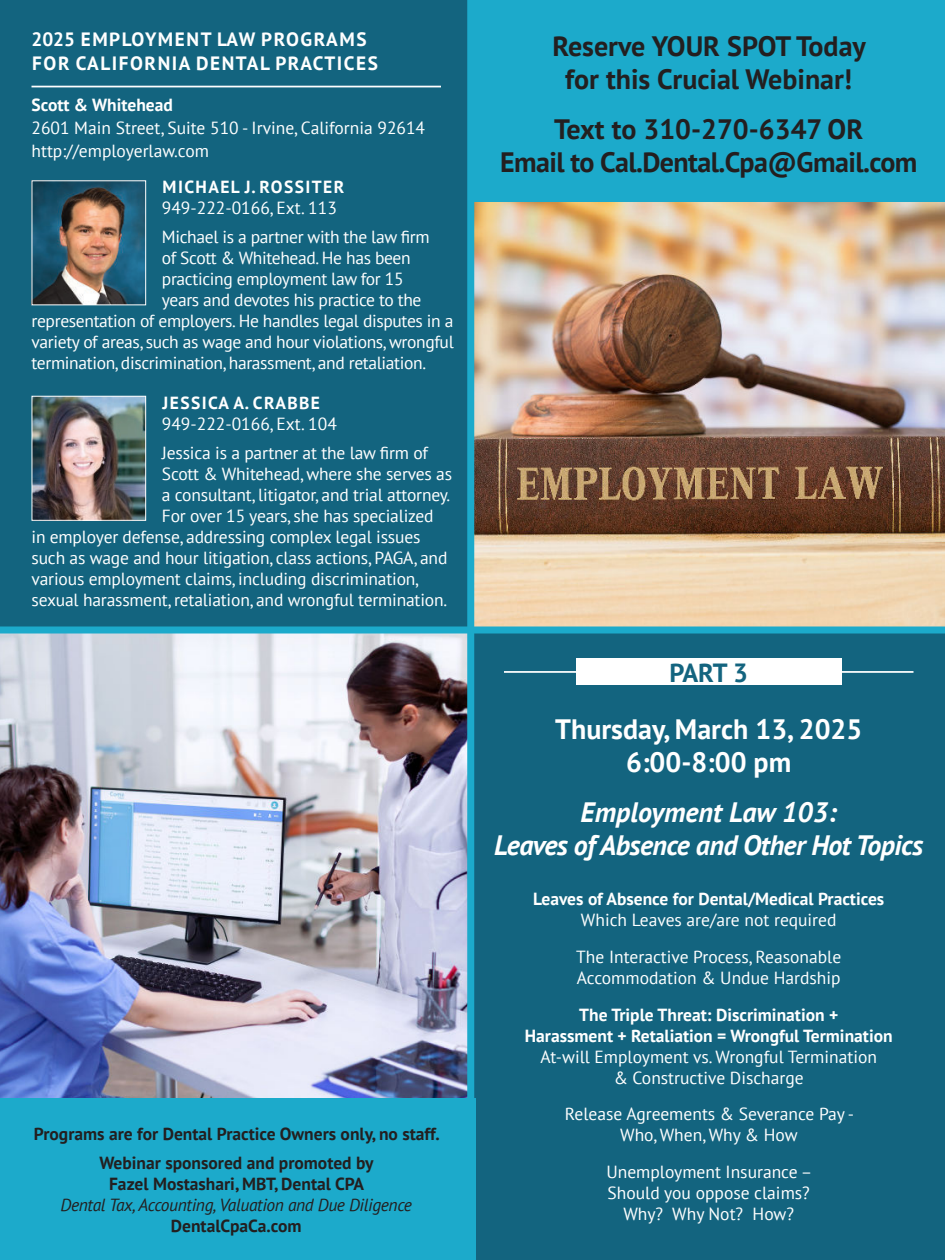
<style>
.page{position:relative;width:945px;height:1260px;background:#fff}
.page>*{position:absolute;margin:0;border:0;box-sizing:border-box;transform-origin:0 0}
.t1{font:700 28px/33.6px "PT Sans";letter-spacing:-.02em;color:#231f20;text-align:center}
.t2{font:italic 700 28px/33.6px "PT Sans";letter-spacing:-.02em;color:#fff;text-align:center}
.t3{font:700 28px/33.6px "PT Sans";color:#231f20;text-align:center}
.t4{font:700 28px/33.6px "PT Sans";color:#fff;text-align:center}
.t5{font:700 26.25px "PT Sans";color:#13647f}
.t6{font:700 19.25px/24.5px "PT Sans";letter-spacing:.08em;color:#fff}
.t7{font:17.5px/21px "PT Sans";letter-spacing:-.01em;color:#fff}
.t8{font:700 17.5px/21px "PT Sans";color:#fff;text-align:center}
.t9{font:700 17.5px/28.9px "PT Sans";color:#231f20;text-align:center}
.t10{font:italic 17.5px "PT Sans";letter-spacing:-.02em;color:#231f20}
.t11{font:700 17.5px "PT Sans";letter-spacing:.08em;color:#fff}
</style>
<div class="page">
<img style="left:0;top:633px;width:467px;height:466px">
<div style="left:0;top:0;width:474px;height:629px;background:#13647f"></div>
<img style="left:474px;top:202px;width:471px;height:424px">
<div style="left:473px;top:631px;width:472px;height:629px;background:#13647f"></div>
<div style="left:576px;top:659px;width:266px;height:26px;background:#fff"></div>
<hr style="left:841px;top:671px;width:73px;height:2px;background:#fff">
<hr style="left:504px;top:671px;width:72px;height:2px;background:#fff">
<div style="left:473px;top:0;width:472px;height:202px;background:#1caacb"></div>
<div style="left:0;top:626px;width:945px;height:7px;background:#1caacb"></div>
<div style="left:467px;top:0;width:7px;height:1260px;background:#1caacb"></div>
<div style="left:0;top:1099px;width:475px;height:161px;background:#1caacb"></div>
<hr style="left:32px;top:86px;width:409px;height:1px;background:#fff">
<img style="left:33px;top:182px;width:111px;height:121px">
<div style="left:31px;top:180px;width:115px;height:125px;border:1px solid #fff"></div>
<img style="left:33px;top:398px;width:111px;height:121px">
<div style="left:31px;top:396px;width:115px;height:125px;border:1px solid #fff"></div>
<p class="t6" style="left:32px;top:29px;width:348px">2025 EMPLOYMENT LAW PROGRAMS<br>FOR CALIFORNIA DENTAL PRACTICES</p>
<p class="t8" style="left:32px;top:96px;width:143px">Scott &amp; Whitehead</p>
<p class="t7" style="left:32px;top:118px;width:395px;line-height:22.8px">2601 Main Street, Suite 510 - Irvine, California 92614 http://employerlaw.com</p>
<p class="t11" style="left:163px;top:181px;width:183px">MICHAEL J. ROSSITER</p>
<p class="t7" style="left:162px;top:196px;width:269px;line-height:28.9px">949-222-0166, Ext. 113<br>Michael is a partner with the law firm</p>
<p class="t7" style="left:162px;top:249px;width:250px">of Scott &amp; Whitehead. He has been</p>
<p class="t7" style="left:162px;top:270px;width:243px">practicing employment law for 15</p>
<p class="t7" style="left:162px;top:291px;width:261px">years and devotes his practice to the</p>
<p class="t7" style="left:32px;top:312px;width:423px">representation of employers. He handles legal disputes in a</p>
<p class="t7" style="left:32px;top:333px;width:424px">variety of areas, such as wage and hour violations, wrongful</p>
<p class="t7" style="left:32px;top:354px;width:396px">termination, discrimination, harassment, and retaliation.</p>
<p class="t11" style="left:163px;top:396px;width:159px">JESSICA A. CRABBE</p>
<p class="t7" style="left:162px;top:411px;width:268px;line-height:28.9px">949-222-0166, Ext. 104<br>Jessica is a partner at the law firm of</p>
<p class="t7" style="left:162px;top:465px;width:292px">Scott &amp; Whitehead, where she serves as</p>
<p class="t7" style="left:162px;top:486px;width:290px">a consultant, litigator, and trial attorney.</p>
<p class="t7" style="left:162px;top:507px;width:273px">For over 15 years, she has specialized</p>
<p class="t7" style="left:32px;top:528px;width:390px">in employer defense, addressing complex legal issues</p>
<p class="t7" style="left:32px;top:549px;width:417px">such as wage and hour litigation, class actions, PAGA, and</p>
<p class="t7" style="left:32px;top:570px;width:389px">various employment claims, including discrimination,</p>
<p class="t7" style="left:32px;top:591px;width:417px">sexual harassment, retaliation, and wrongful termination.</p>
<p class="t9" style="left:34px;top:1121px;width:407px">Programs are for Dental Practice Owners only, no staff.<br>Webinar sponsored and promoted by</p>
<p class="t9" style="left:109px;top:1171px;width:257px">Fazel Mostashari, MBT, Dental CPA</p>
<p class="t10" style="left:61px;top:1198px;width:353px">Dental Tax, Accounting, Valuation and Due Diligence</p>
<p class="t9" style="left:171px;top:1213px;width:132px">DentalCpaCa.com</p>
<h1 class="t3" style="left:552px;top:32px;width:315px">Reserve YOUR SPOT Today for this Crucial Webinar!</h1>
<h1 class="t1" style="left:500px;top:115px;width:419px">Text to 310-270-6347 OR<br>Email to Cal.Dental.Cpa@Gmail.com</h1>
<h2 class="t5" style="left:669px;top:663px;width:80px">PART 3</h2>
<h1 class="t4" style="left:555px;top:715px;width:309px">Thursday, March 13, 2025<br>6:00-8:00 pm</h1>
<h1 class="t2" style="left:494px;top:798px;width:430px">Employment Law 103:<br>Leaves of Absence and Other Hot Topics</h1>
<p class="t8" style="left:533px;top:890px;width:353px">Leaves of Absence for Dental/Medical Practices</p>
<p class="t7" style="left:576px;top:903px;width:267px;line-height:36.8px">Which Leaves are/are not required<br>The Interactive Process, Reasonable</p>
<p class="t7" style="left:577px;top:969px;width:265px">Accommodation &amp; Undue Hardship</p>
<p class="t8" style="left:525px;top:1006px;width:369px">The Triple Threat: Discrimination +<br>Harassment + Retaliation = Wrongful Termination</p>
<p class="t7" style="left:540px;top:1048px;width:338px;text-align:center">At-will Employment vs. Wrongful Termination &amp; Constructive Discharge</p>
<p class="t7" style="left:565px;top:1106px;width:291px;text-align:center">Release Agreements &amp; Severance Pay -<br>Who, When, Why &amp; How</p>
<p class="t7" style="left:606px;top:1163px;width:208px;text-align:center">Unemployment Insurance –<br>Should you oppose claims?<br>Why? Why Not? How?</p>
</div>
